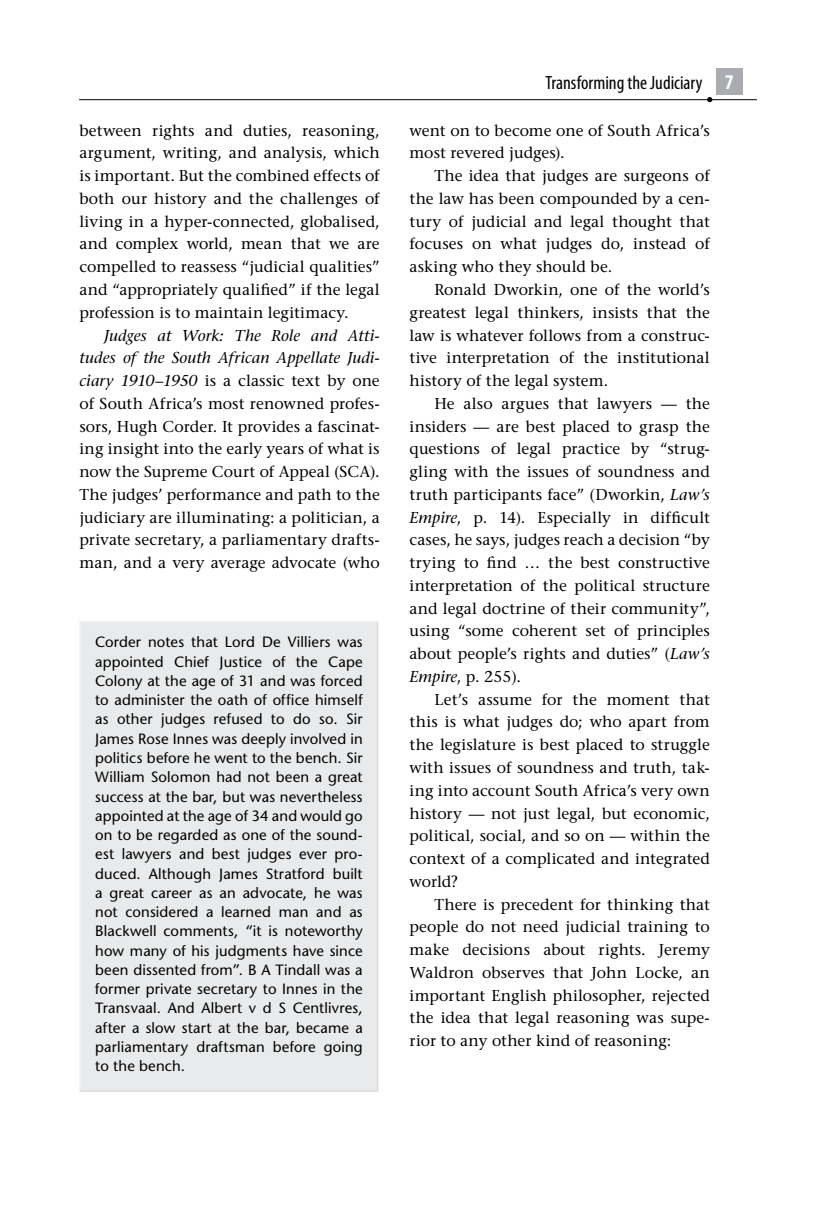
<style>
.page{position:relative;width:834px;height:1216px;background:#fff}
.page>*{position:absolute;margin:0;border:0;box-sizing:border-box;transform-origin:0 0}
.t1{font:condensed 19.25px "Myriad Pro";color:#000}
.Body{font:500 15.75px/22.8px "Stone Serif Std";color:#000;text-align:justify}
.t2{font:500 14.88px/19.2px "Stone Sans Std";letter-spacing:.01em;color:#000;text-align:justify}
.s1{font-style:italic}
.s2{font-weight:700;font-size:21px;color:#fff}
</style>
<div class="page">
<div style="left:715px;top:68px;width:27px;height:27px;background:#aaacb0"></div>
<hr style="left:79px;top:99px;width:677px;height:1px;background:#000">
<svg style="left:707px;top:97px;width:5px;height:5px"></svg>
<div style="left:80px;top:621px;width:297px;height:469px;background:#e9eaeb"></div>
<hr style="left:79px;top:620px;width:299px;height:2px;background:#eff0f1">
<hr style="left:79px;top:622px;width:2px;height:468px;background:#eff0f1">
<hr style="left:376px;top:622px;width:2px;height:468px;background:#dedfe1">
<hr style="left:79px;top:1090px;width:299px;height:1px;background:#dedfe1">
<p class="Body" style="left:79px;top:119px;width:302px">between rights and duties, reasoning, argument, writing, and analysis, which is important. But the combined effects of both our history and the challenges of living in a hyper-connected, globalised, and complex world, mean that we are compelled to reassess “judicial qualities” and “appropriately qualified” if the legal profession is to maintain legitimacy.</p>
<p class="Body" style="left:79px;top:324px;width:302px;text-indent:25px"><span class="s1">Judges at Work: The Role and Atti&shy;tudes of the South African Appellate Judi&shy;ciary 1910–1950</span> is a classic text by one of South Africa’s most renowned profes&shy;sors, Hugh Corder. It provides a fascinat&shy;ing insight into the early years of what is now the Supreme Court of Appeal (SCA).<br>The judges’ performance and path to the judiciary are illuminating: a politician, a private secretary, a parliamentary drafts&shy;man, and a very average advocate (who</p>
<p class="t2" style="left:95px;top:632px;width:269px">Corder notes that Lord De Villiers was appointed Chief Justice of the Cape Colony at the age of 31 and was forced to administer the oath of office himself as other judges refused to do so. Sir James Rose Innes was deeply involved in politics before he went to the bench. Sir William Solomon had not been a great success at the bar, but was nevertheless appointed at the age of 34 and would go on to be regarded as one of the sound&shy;est lawyers and best judges ever pro&shy;duced. Although James Stratford built a great career as an advocate, he was not considered a learned man and as Blackwell comments, “it is noteworthy how many of his judgments have since been dissented from”. B A Tindall was a former private secretary to Innes in the Transvaal. And Albert v d S Centlivres, after a slow start at the bar, became a parliamentary draftsman before going to the bench.</p>
<p class="t1" style="left:545px;top:71px;width:190px">Transforming the Judiciary <span class="s2">7</span></p>
<p class="Body" style="left:409px;top:119px;width:302px">went on to become one of South Africa’s most revered judges).</p>
<p class="Body" style="left:409px;top:164px;width:302px;text-indent:25px">The idea that judges are surgeons of the law has been compounded by a cen&shy;tury of judicial and legal thought that focuses on what judges do, instead of asking who they should be.</p>
<p class="Body" style="left:409px;top:278px;width:302px;text-indent:25px">Ronald Dworkin, one of the world’s greatest legal thinkers, insists that the law is whatever follows from a construc&shy;tive interpretation of the institutional history of the legal system.</p>
<p class="Body" style="left:409px;top:392px;width:302px;text-indent:25px">He also argues that lawyers — the insiders — are best placed to grasp the questions of legal practice by “strug&shy;gling with the issues of soundness and truth participants face” (Dworkin, <span class="s1">Law’s Empire</span>, p. 14). Especially in difficult cases, he says, judges reach a decision “by trying to find … the best constructive interpretation of the political structure and legal doctrine of their community”, using “some coherent set of principles about people’s rights and duties” (<span class="s1">Law’s Empire</span>, p. 255).</p>
<p class="Body" style="left:409px;top:688px;width:302px;text-indent:25px">Let’s assume for the moment that this is what judges do; who apart from the legislature is best placed to struggle with issues of soundness and truth, tak&shy;ing into account South Africa’s very own history — not just legal, but economic, political, social, and so on — within the context of a complicated and integrated world?</p>
<p class="Body" style="left:409px;top:892px;width:302px;text-indent:25px">There is precedent for thinking that people do not need judicial training to make decisions about rights. Jeremy Waldron observes that John Locke, an important English philosopher, rejected the idea that legal reasoning was supe&shy;rior to any other kind of reasoning:</p>
</div>
